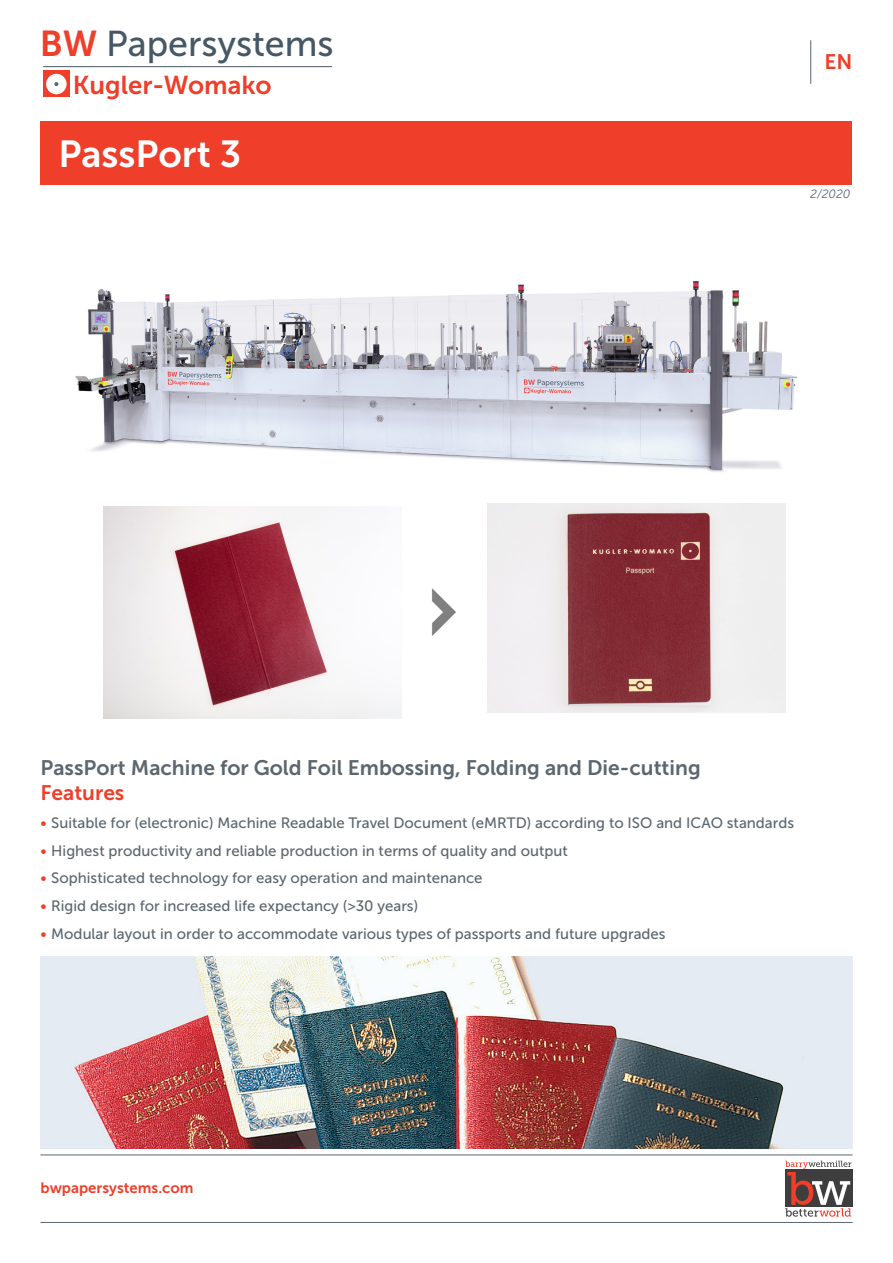
<style>
.page{position:relative;width:893px;height:1263px;background:#fff}
.page>*{position:absolute;margin:0;border:0;box-sizing:border-box;transform-origin:0 0}
.Page_1_Big_Header{font:37.5px "Museo Sans 700";color:#fff}
.t1{font:35.85px "Museo Sans 500";color:#475865}
.t2{font:25.8px "Museo Sans 700";color:#ef3e29}
.Subhead_grau{font:21px "Museo Sans 700";color:#5c666f}
.Subhead_grau-2{font:21px "Museo Sans 700";color:#ef3e29}
.Standing_Head{font:21px "Museo Sans 700";color:#ef3e29}
.t3{font:15px "Museo Sans 500";color:#5c666f}
.Footer__Website{font:15px "Museo Sans 700";color:#ef3e29}
.t4{font:italic 12px "Museo Sans 300";color:#5c666f}
.s1{font-family:"Museo Sans 700";color:#ef3e29}
.s2{color:#ef3e29}
</style>
<div class="page">
<img style="left:40px;top:957px;width:813px;height:191px">
<svg style="left:785px;top:1161px;width:66px;height:56px"></svg>
<hr style="left:40px;top:1222px;width:812px;height:1px;background:#5c666f">
<hr style="left:40px;top:1155px;width:812px;height:1px;background:#5c666f">
<img style="left:75px;top:281px;width:723px;height:191px">
<img style="left:432px;top:589px;width:24px;height:47px">
<div style="left:40px;top:122px;width:812px;height:63px;background:#ef3e29"></div>
<img style="left:487px;top:503px;width:298px;height:210px">
<img style="left:104px;top:506px;width:297px;height:213px">
<hr style="left:43px;top:66px;width:289px;height:1px;background:#475865">
<div style="left:43px;top:71px;width:26px;height:26px;background:#ef3e29"></div>
<div style="left:46px;top:74px;width:21px;height:20px;background:#fff;border-radius:50%"></div>
<svg style="left:54px;top:82px;width:4px;height:4px"></svg>
<hr style="left:810px;top:40px;width:1px;height:44px;background:#5c666f">
<p class="t1" style="left:40px;top:24px;width:295px"><span class="s1">BW</span> Papersystems</p>
<p class="t2" style="left:73px;top:70px;width:200px">Kugler-Womako</p>
<p class="Page_1_Big_Header" style="left:59px;top:133px;width:184px">PassPort 3</p>
<p class="Standing_Head" style="left:824px;top:50px;width:30px">EN</p>
<p class="t4" style="left:810px;top:187px;width:42px">2/2020</p>
<p class="Subhead_grau" style="left:40px;top:756px;width:662px">PassPort Machine for Gold Foil Embossing, Folding and Die-cutting</p>
<p class="Subhead_grau-2" style="left:40px;top:781px;width:85px">Features</p>
<p class="t3" style="left:40px;top:814px;width:755px"><span class="s2">•</span> Suitable for (electronic) Machine Readable Travel Document (eMRTD) according to ISO and ICAO standards</p>
<p class="t3" style="left:40px;top:842px;width:529px"><span class="s2">•</span> Highest productivity and reliable production in terms of quality and output</p>
<p class="t3" style="left:40px;top:870px;width:444px"><span class="s2">•</span> Sophisticated technology for easy operation and maintenance</p>
<p class="t3" style="left:40px;top:898px;width:379px"><span class="s2">•</span> Rigid design for increased life expectancy (&gt;30 years)</p>
<p class="t3" style="left:40px;top:925px;width:627px"><span class="s2">•</span> Modular layout in order to accommodate various types of passports and future upgrades</p>
<p class="Footer__Website" style="left:40px;top:1180px;width:154px">bwpapersystems.com</p>
</div>
